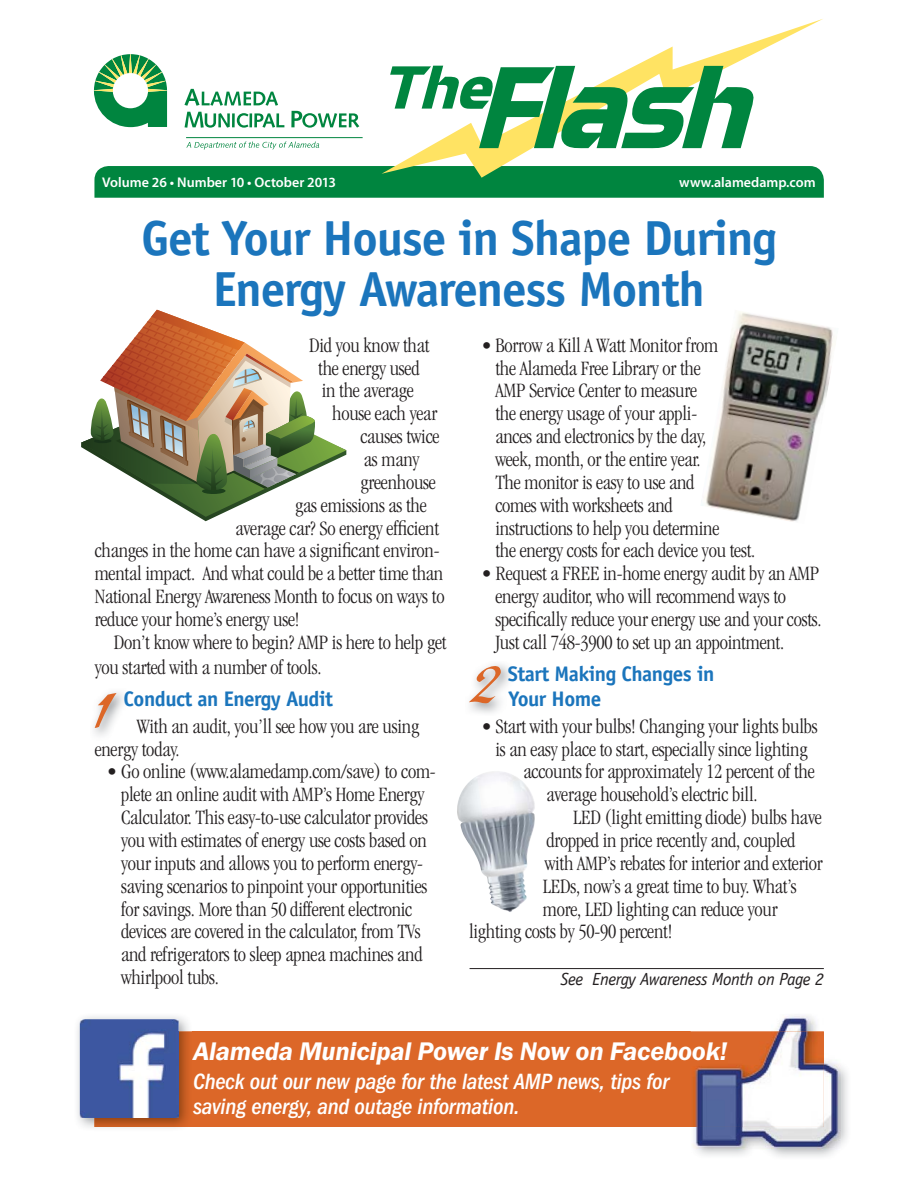
<style>
.page{position:relative;width:918px;height:1188px;background:#fff}
.page>*{position:absolute;margin:0;border:0;box-sizing:border-box;transform-origin:0 0}
.t1{font:700 49.35px/51px "Officina Sans";letter-spacing:-.025em;color:#1b75bc;text-align:center}
.t2{font:italic 600 26.4px "Franklin Got T";letter-spacing:-.01em;color:#fff}
.t3{font:italic 22.95px/24.6px "Franklin Got Cd Md ITC";letter-spacing:-.01em;color:#fff}
.t4{font:300 condensed 21.15px/22.8px "Garamond";letter-spacing:-.01em;color:#231f20}
.t5{font:700 21.15px/24.6px "Officina Sans";letter-spacing:-.025em;color:#1b75bc}
.t6{font:italic 17.55px "Officina Sans";letter-spacing:-.025em;color:#231f20}
.t7{font:600 14.1px "Myriad Pro";color:#fff}
</style>
<div class="page">
<div style="left:94px;top:1032px;width:730px;height:95px;background:#dc6728"></div>
<svg style="left:95px;top:693px;width:22px;height:35px"></svg>
<div style="left:94px;top:166px;width:730px;height:32px;background:#00853f"></div>
<svg style="left:184px;top:89px;width:94px;height:17px"></svg>
<svg style="left:186px;top:142px;width:133px;height:8px"></svg>
<hr style="left:186px;top:137px;width:177px;height:1px;background:#00853f">
<svg style="left:94px;top:54px;width:73px;height:73px"></svg>
<svg style="left:185px;top:112px;width:45px;height:16px"></svg>
<hr style="left:232px;top:113px;width:3px;height:14px;background:#00853f">
<svg style="left:237px;top:113px;width:11px;height:15px"></svg>
<hr style="left:249px;top:113px;width:3px;height:14px;background:#00853f">
<svg style="left:254px;top:113px;width:30px;height:15px"></svg>
<svg style="left:291px;top:111px;width:68px;height:17px"></svg>
<svg style="left:382px;top:19px;width:441px;height:159px"></svg>
<svg style="left:390px;top:66px;width:365px;height:83px"></svg>
<svg style="left:469px;top:666px;width:32px;height:38px"></svg>
<svg style="left:81px;top:310px;width:265px;height:211px"></svg>
<hr style="left:470px;top:968px;width:354px;height:1px;background:#231f20">
<img style="left:701px;top:312px;width:133px;height:210px">
<img style="left:77px;top:1016px;width:115px;height:112px">
<img style="left:94px;top:1032px;width:98px;height:95px">
<div style="left:80px;top:1019px;width:99px;height:99px;background:#3d57a1"></div>
<img style="left:94px;top:1032px;width:85px;height:86px">
<img style="left:691px;top:1014px;width:150px;height:136px">
<img style="left:691px;top:1032px;width:133px;height:95px">
<img style="left:691px;top:1043px;width:36px;height:22px">
<img style="left:457px;top:771px;width:78px;height:141px">
<p class="t7" style="left:102px;top:174px;width:235px">Volume 26 • Number 10 • October 2013</p>
<p class="t7" style="left:679px;top:174px;width:138px">www.alamedamp.com</p>
<h1 class="t1" style="left:141px;top:217px;width:637px">Get Your House in Shape During<br>Energy Awareness Month</h1>
<p class="t4" style="left:495px;top:335px;width:261px;text-indent:-14px">• Borrow a Kill A Watt Monitor from<br>the Alameda Free Library or the<br>AMP Service Center to measure<br>the energy usage of your appli-<br>ances and electronics by the day,<br>week, month, or the entire year.<br>The monitor is easy to use and<br>comes with worksheets and instructions to help you determine<br>the energy costs for each device you test.</p>
<p class="t4" style="left:495px;top:564px;width:328px;text-indent:-14px">• Request a FREE in-home energy audit by an AMP energy auditor, who will recommend ways to specifically reduce your energy use and your costs.<br>Just call 748-3900 to set up an appointment.</p>
<p class="t5" style="left:508px;top:664px;width:208px">Start Making Changes in<br>Your Home</p>
<p class="t4" style="left:481px;top:716px;width:338px">• Start with your bulbs! Changing your lights bulbs</p>
<p class="t4" style="left:495px;top:739px;width:314px">is an easy place to start, especially since lighting</p>
<p class="t4" style="left:524px;top:762px;width:293px">accounts for approximately 12 percent of the</p>
<p class="t4" style="left:546px;top:785px;width:213px">average household’s electric bill.</p>
<p class="t4" style="left:573px;top:808px;width:250px">LED (light emitting diode) bulbs have</p>
<p class="t4" style="left:546px;top:830px;width:251px">dropped in price recently and, coupled</p>
<p class="t4" style="left:545px;top:853px;width:280px">with AMP’s rebates for interior and exterior</p>
<p class="t4" style="left:543px;top:876px;width:255px">LEDs, now’s a great time to buy. What’s</p>
<p class="t4" style="left:543px;top:899px;width:236px">more, LED lighting can reduce your</p>
<p class="t4" style="left:469px;top:922px;width:205px">lighting costs by 50-90 percent!</p>
<p class="t4" style="left:309px;top:335px;width:122px">Did you know that</p>
<p class="t4" style="left:318px;top:358px;width:103px">the energy used</p>
<p class="t4" style="left:322px;top:381px;width:94px">in the average</p>
<p class="t4" style="left:332px;top:404px;width:106px">house each year</p>
<p class="t4" style="left:360px;top:427px;width:81px">causes twice</p>
<p class="t4" style="left:364px;top:449px;width:57px">as many</p>
<p class="t4" style="left:360px;top:472px;width:77px">greenhouse</p>
<p class="t4" style="left:295px;top:495px;width:133px">gas emissions as the</p>
<p class="t4" style="left:235px;top:518px;width:205px">average car? So energy efficient</p>
<p class="t4" style="left:95px;top:541px;width:346px">changes in the home can have a significant environ-</p>
<p class="t4" style="left:95px;top:564px;width:350px">mental impact. And what could be a better time than</p>
<p class="t4" style="left:95px;top:587px;width:351px">National Energy Awareness Month to focus on ways to</p>
<p class="t4" style="left:95px;top:610px;width:206px">reduce your home’s energy use!</p>
<p class="t4" style="left:114px;top:632px;width:334px">Don’t know where to begin? AMP is here to help get</p>
<p class="t4" style="left:95px;top:657px;width:228px">you started with a number of tools.</p>
<p class="t5" style="left:124px;top:688px;width:211px">Conduct an Energy Audit</p>
<p class="t4" style="left:95px;top:716px;width:326px;text-indent:42px">With an audit, you’ll see how you are using energy today.</p>
<p class="t4" style="left:121px;top:762px;width:316px;text-indent:-14px">• Go online (www.alamedamp.com/save) to com&shy;plete an online audit with AMP’s Home Energy Calculator. This easy-to-use calculator provides you with estimates of energy use costs based on your inputs and allows you to perform energy&shy;saving scenarios to pinpoint your opportunities for savings. More than 50 different electronic devices are covered in the calculator, from TVs and refrigerators to sleep apnea machines and whirlpool tubs.</p>
<p class="t6" style="left:561px;top:973px;width:265px">See Energy Awareness Month on Page 2</p>
<p class="t2" style="left:193px;top:1036px;width:536px">Alameda Municipal Power Is Now on Facebook!</p>
<p class="t3" style="left:193px;top:1070px;width:478px">Check out our new page for the latest AMP news, tips for saving energy, and outage information.</p>
</div>
